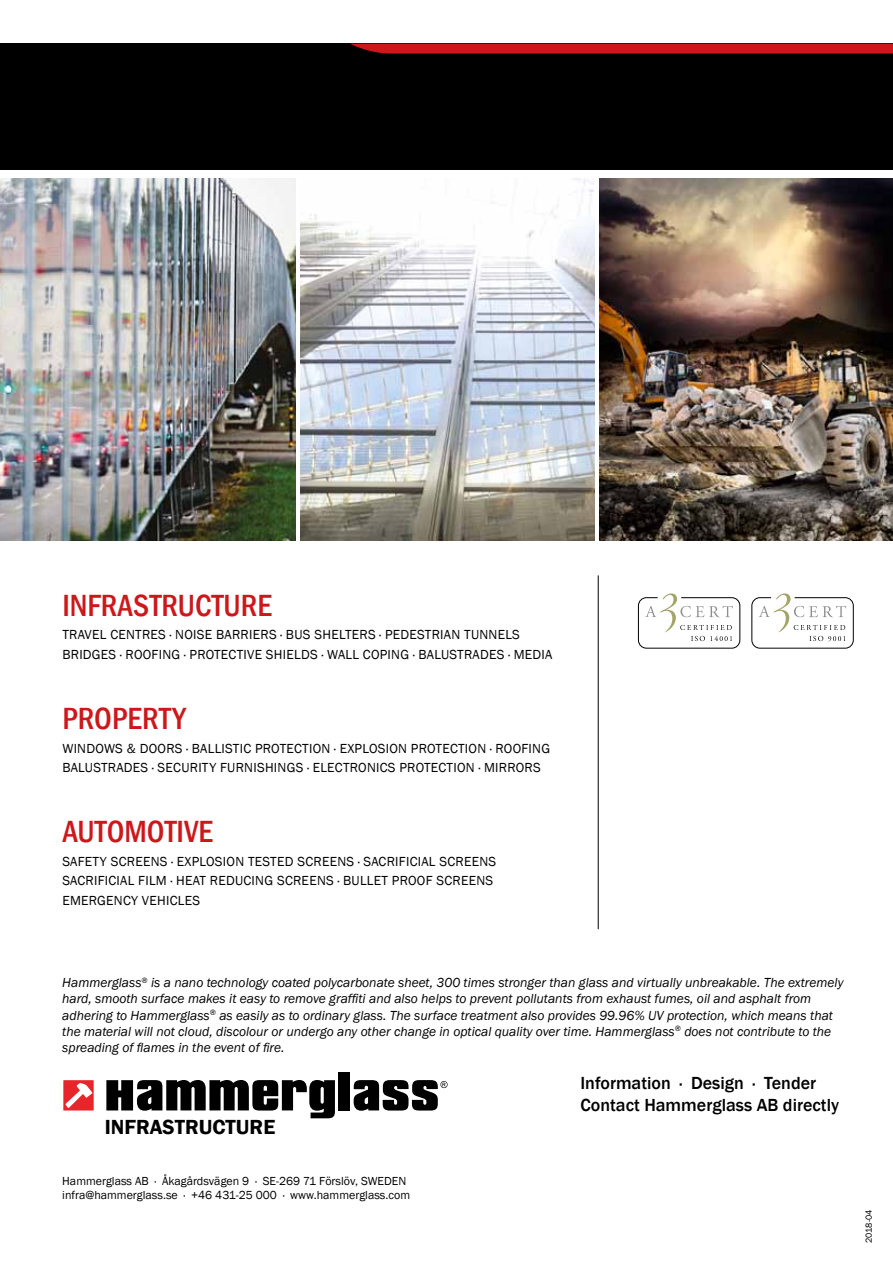
<style>
.page{position:relative;width:893px;height:1263px;background:#fff}
.page>*{position:absolute;margin:0;border:0;box-sizing:border-box;transform-origin:0 0}
.t1{font:500 condensed 31.5px "Franklin Gothic";color:#cd171a}
.t2{font:600 21px "Franklin Gothic";color:#000}
.t3{font:500 18px/21.6px "Franklin Gothic";color:#000}
.t4{font:italic 13.5px/16.2px "Franklin Gothic";color:#000}
.t5{font:13.5px/19.5px "Franklin Gothic";letter-spacing:.02em;color:#000}
.t6{font:12px/14.4px "Franklin Gothic";color:#000}
.t7{font:9px "Franklin Gothic";letter-spacing:-.005em;color:#000}
</style>
<div class="page">
<svg style="left:63px;top:1080px;width:31px;height:30px"></svg>
<svg style="left:106px;top:1080px;width:229px;height:38px"></svg>
<div style="left:339px;top:1072px;width:11px;height:38px;background:#000"></div>
<svg style="left:354px;top:1080px;width:94px;height:31px"></svg>
<hr style="left:598px;top:575px;width:1px;height:354px;background:#000">
<img style="left:599px;top:179px;width:294px;height:361px">
<img style="left:0;top:179px;width:296px;height:361px">
<img style="left:300px;top:179px;width:295px;height:361px">
<div style="left:638px;top:597px;width:102px;height:52px;border:1px solid #000;border-radius:8px"></div>
<svg style="left:645px;top:593px;width:88px;height:48px"></svg>
<div style="left:751px;top:597px;width:103px;height:52px;border:1px solid #000;border-radius:8px"></div>
<svg style="left:759px;top:593px;width:87px;height:48px"></svg>
<div style="left:0;top:44px;width:893px;height:126px;background:#000"></div>
<svg style="left:351px;top:44px;width:542px;height:10px;background:#bf1518"></svg>
<h1 class="t1" style="left:62px;top:584px;width:211px">INFRASTRUCTURE</h1>
<p class="t5" style="left:62px;top:625px;width:492px">TRAVEL CENTRES · NOISE BARRIERS · BUS SHELTERS · PEDESTRIAN TUNNELS<br>BRIDGES · ROOFING · PROTECTIVE SHIELDS · WALL COPING · BALUSTRADES · MEDIA</p>
<h1 class="t1" style="left:62px;top:698px;width:125px">PROPERTY</h1>
<p class="t5" style="left:62px;top:739px;width:489px">WINDOWS &amp; DOORS · BALLISTIC PROTECTION · EXPLOSION PROTECTION · ROOFING<br>BALUSTRADES · SECURITY FURNISHINGS · ELECTRONICS PROTECTION · MIRRORS</p>
<h1 class="t1" style="left:62px;top:811px;width:152px">AUTOMOTIVE</h1>
<p class="t5" style="left:62px;top:852px;width:435px">SAFETY SCREENS · EXPLOSION TESTED SCREENS · SACRIFICIAL SCREENS<br>SACRIFICIAL FILM · HEAT REDUCING SCREENS · BULLET PROOF SCREENS<br>EMERGENCY VEHICLES</p>
<p class="t4" style="left:62px;top:975px;width:783px">Hammerglass<sup>®</sup> is a nano technology coated polycarbonate sheet, 300 times stronger than glass and virtually unbreakable. The extremely hard, smooth surface makes it easy to remove graffiti and also helps to prevent pollutants from exhaust fumes, oil and asphalt from adhering to Hammerglass<sup>®</sup> as easily as to ordinary glass. The surface treatment also provides 99.96% UV protection, which means that the material will not cloud, discolour or undergo any other change in optical quality over time. Hammerglass<sup>®</sup> does not contribute to the spreading of flames in the event of fire.</p>
<h2 class="t2" style="left:105px;top:1114px;width:172px">INFRASTRUCTURE</h2>
<p class="t6" style="left:62px;top:1174px;width:349px">Hammerglass AB · Åkagårdsvägen 9 · SE-269 71 Förslöv, SWEDEN infra@hammerglass.se · +46 431-25 000 · www.hammerglass.com</p>
<h3 class="t3" style="left:580px;top:1072px;width:260px">Information · Design · Tender<br>Contact Hammerglass AB directly</h3>
<p class="t7" style="left:863px;top:1243px;width:35px;rotate:-90deg">2018-04</p>
</div>
